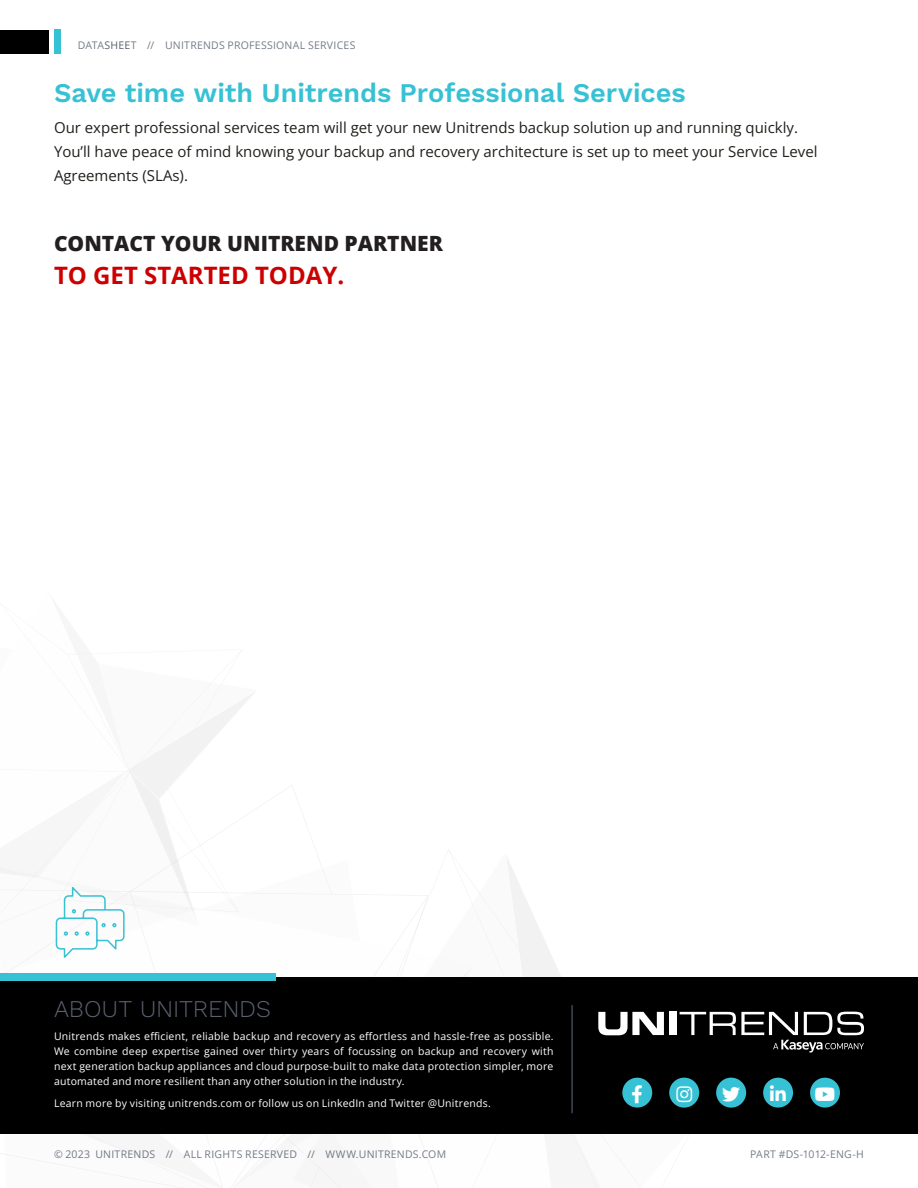
<style>
.page{position:relative;width:918px;height:1188px;background:#fff}
.page>*{position:absolute;margin:0;border:0;box-sizing:border-box;transform-origin:0 0}
.H2_Section_Header_18{font:600 27px "Work Sans";color:#37c1d5}
.Copy_Text_10_16_Left{font:700 24px "Open Sans";color:#c00}
.About_Small_Text{font:300 24px "Work Sans";letter-spacing:-.005em;color:#5a606e}
.Copy_Text_10_16_Left-2{font:800 21px "Open Sans";color:#231f20}
.Copy_Text_10_16_Left-3{font:15px/24px "Open Sans";color:#211f1b}
.About_Small_Text-2{font:10.5px/15px "Open Sans";letter-spacing:.02em;color:#fff;text-align:justify}
.Copyright___Document{font:10.5px "Open Sans";letter-spacing:.025em;color:#747b88}
.About_Small_Text-3{font:10.5px "Open Sans";letter-spacing:.025em;color:#747b88}
.s1{font-style:inherit}
.s2{color:#5a606e}
</style>
<div class="page">
<div style="left:0;top:30px;width:48px;height:24px;background:#000"></div>
<div style="left:54px;top:30px;width:7px;height:24px;background:#37c1d5"></div>
<div style="left:0;top:977px;width:918px;height:157px;background:#000"></div>
<svg style="left:0;top:603px;width:864px;height:585px"></svg>
<p class="About_Small_Text-3" style="left:78px;top:38px;width:279px">DAT<span class="s1">A</span><span class="s2">SHEE</span>T // UNITRENDS PROFESSIONAL SERVICES</p>
<p class="H2_Section_Header_18" style="left:54px;top:77px;width:633px">Save time with Unitrends Professional Services</p>
<p class="Copy_Text_10_16_Left-3" style="left:54px;top:115px;width:765px">Our expert professional services team will get your new Unitrends backup solution up and running quickly.<br>You’ll have peace of mind knowing your backup and recovery architecture is set up to meet your Service Level<br>Agreements (SLAs).</p>
<p class="Copy_Text_10_16_Left-2" style="left:54px;top:227px;width:390px">CONTACT YOUR UNITREND PARTNER</p>
<p class="Copy_Text_10_16_Left" style="left:54px;top:259px;width:292px">TO GET STARTED TODAY.</p>
<p class="About_Small_Text" style="left:54px;top:995px;width:218px">ABOUT UNITRENDS</p>
<p class="About_Small_Text-2" style="left:54px;top:1028px;width:501px">Unitrends makes efficient, reliable backup and recovery as effortless and hassle-free as possible.<br>We combine deep expertise gained over thirty years of focussing on backup and recovery with next generation backup appliances and cloud purpose-built to make data protection simpler, more automated and more resilient than any other solution in the industry.</p>
<p class="About_Small_Text-2" style="left:54px;top:1095px;width:438px">Learn more by visiting unitrends.com or follow us on LinkedIn and Twitter @Unitrends.</p>
<p class="Copyright___Document" style="left:54px;top:1147px;width:394px">© 2023 UNITRENDS // ALL RIGHTS RESERVED // WWW.UNITRENDS.COM</p>
<p class="Copyright___Document" style="left:750px;top:1147px;width:115px">PART #DS-1012-ENG-H</p>
</div>
